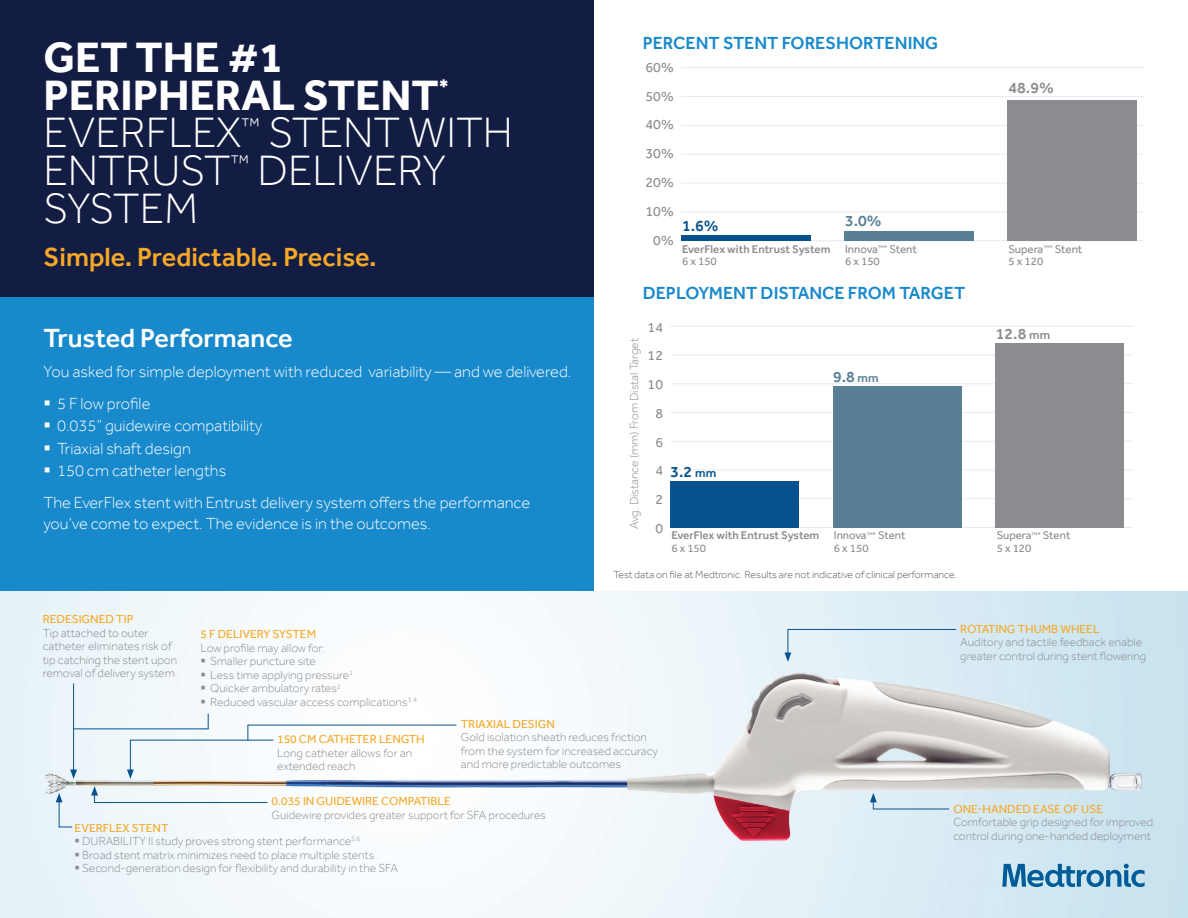
<style>
.page{position:relative;width:1188px;height:918px;background:#fff}
.page>*{position:absolute;margin:0;border:0;box-sizing:border-box;transform-origin:0 0}
.t1{font:300 43.65px/37.5px "Effra";color:#fff}
.t2{font:500 27px "Effra";color:#f6a826}
.t3{font:500 27px "Effra";color:#fff}
.t4{font:500 18px "Effra";color:#1889cb}
.t5{font:300 16.5px/21px "Effra";color:#fff}
.t6{font:500 15.9px "Effra";color:#8a8c8f}
.t7{font:500 15.9px "Effra";color:#07528e}
.t8{font:500 15.9px "Effra";color:#587f96}
.t9{font:14.25px/28.8px "Effra";color:#8a8c8f;text-align:center}
.t10{font:14.1px/28.7px "Effra";color:#8a8c8f;text-align:center}
.t11{font:300 12px/13.5px "Effra";color:#8a8c8f}
.t12{font:12px "Effra";color:#f6a826}
.t13{font:11.55px/12.5px "Effra";color:#8a8c8f}
.t14{font:500 11.55px/12.5px "Effra";color:#8a8c8f}
.t15{font:300 10.5px "Effra";color:#57585a}
.s1{font-weight:700}
.s2{font-weight:400}
.s3{font-size:12.3px}
</style>
<div class="page">
<div style="left:0;top:0;width:594px;height:591px;background:#1889cb"></div>
<div style="left:0;top:0;width:594px;height:297px;background:#131c42"></div>
<img style="left:0;top:591px;width:1188px;height:327px">
<svg style="left:870px;top:793px;width:80px;height:17px"></svg>
<div style="left:784px;top:629px;width:173px;height:33px;background:#deeef6"></div>
<svg style="left:56px;top:793px;width:17px;height:35px"></svg>
<svg style="left:91px;top:786px;width:177px;height:17px"></svg>
<hr style="left:73px;top:683px;width:1px;height:89px;background:#07528e">
<svg style="left:70px;top:769px;width:7px;height:10px"></svg>
<hr style="left:74px;top:729px;width:135px;height:1px;background:#07528e">
<div style="left:127px;top:714px;width:147px;height:65px;background:#f3f9fd"></div>
<hr style="left:248px;top:725px;width:208px;height:1px;background:#07528e">
<svg style="left:1002px;top:864px;width:143px;height:23px;background:#71a7c9"></svg>
<hr style="left:681px;top:67px;width:464px;height:1px;background:#e9eaeb">
<hr style="left:681px;top:96px;width:464px;height:1px;background:#e9eaeb">
<hr style="left:681px;top:125px;width:464px;height:1px;background:#e9eaeb">
<hr style="left:681px;top:154px;width:464px;height:1px;background:#e9eaeb">
<hr style="left:681px;top:183px;width:464px;height:1px;background:#e9eaeb">
<hr style="left:681px;top:211px;width:464px;height:1px;background:#e9eaeb">
<hr style="left:681px;top:240px;width:464px;height:1px;background:#e9eaeb">
<div style="left:681px;top:236px;width:129px;height:5px;background:#07528e"></div>
<div style="left:844px;top:232px;width:129px;height:9px;background:#587f96"></div>
<div style="left:1007px;top:100px;width:129px;height:141px;background:#8a8c8f"></div>
<hr style="left:670px;top:355px;width:463px;height:1px;background:#e9eaeb">
<hr style="left:670px;top:326px;width:463px;height:1px;background:#e9eaeb">
<hr style="left:670px;top:383px;width:463px;height:1px;background:#e9eaeb">
<hr style="left:670px;top:412px;width:463px;height:1px;background:#e9eaeb">
<hr style="left:670px;top:441px;width:463px;height:1px;background:#e9eaeb">
<hr style="left:670px;top:470px;width:463px;height:1px;background:#e9eaeb">
<hr style="left:670px;top:498px;width:463px;height:1px;background:#e9eaeb">
<hr style="left:670px;top:527px;width:463px;height:1px;background:#e9eaeb">
<div style="left:670px;top:481px;width:129px;height:46px;background:#07528e"></div>
<div style="left:833px;top:386px;width:129px;height:141px;background:#587f96"></div>
<div style="left:995px;top:343px;width:129px;height:184px;background:#8a8c8f"></div>
<p class="t1" style="left:44px;top:39px;width:471px"><span class="s1">GET THE #1<br>PERIPHERAL STENT</span><sup>*<br></sup>EVERFLEX<sup>™</sup> STENT WITH<br>ENTRUST<sup>™</sup> DELIVERY<br>SYSTEM</p>
<p class="t2" style="left:44px;top:241px;width:335px">Simple. Predictable. Precise.</p>
<p class="t3" style="left:44px;top:322px;width:251px">Trusted Performance</p>
<p class="t5" style="left:44px;top:361px;width:529px">You asked for simple deployment with reduced variability — and we delivered.</p>
<p class="t5" style="left:44px;top:392px;width:108px">▪ 5 F low profile</p>
<p class="t5" style="left:44px;top:415px;width:220px">▪ 0.035” guidewire compatibility</p>
<p class="t5" style="left:44px;top:437px;width:149px">▪ Triaxial shaft design</p>
<p class="t5" style="left:44px;top:460px;width:184px">▪ 150 cm catheter lengths</p>
<p class="t5" style="left:44px;top:491px;width:488px">The EverFlex stent with Entrust delivery system offers the performance you’ve come to expect. The evidence is in the outcomes.</p>
<p class="t12" style="left:43px;top:612px;width:92px">REDESIGNED TIP</p>
<p class="t11" style="left:43px;top:626px;width:136px">Tip attached to outer catheter eliminates risk of tip catching the stent upon removal of delivery system</p>
<p class="t12" style="left:200px;top:627px;width:117px">5 F DELIVERY SYSTEM</p>
<p class="t11" style="left:200px;top:641px;width:126px">Low profile may allow for:</p>
<p class="t11" style="left:200px;top:655px;width:117px">▪ Smaller puncture site</p>
<p class="t11" style="left:200px;top:668px;width:154px">▪ Less time applying pressure<sup>1</sup></p>
<p class="t11" style="left:200px;top:682px;width:142px">▪ Quicker ambulatory rates<sup>2</sup></p>
<p class="t11" style="left:200px;top:695px;width:218px">▪ Reduced vascular access complications<sup>3,4</sup></p>
<p class="t4" style="left:643px;top:32px;width:297px">PERCENT STENT FORESHORTENING</p>
<p class="t9" style="left:646px;top:52px;width:30px">60%<br>50%<br>40%<br>30%<br>20%<br>10%<br>0%</p>
<p class="t7" style="left:682px;top:216px;width:38px">1.6%</p>
<p class="t8" style="left:845px;top:212px;width:38px">3.0%</p>
<p class="t6" style="left:1009px;top:78px;width:47px">48.9%</p>
<p class="t14" style="left:682px;top:242px;width:150px">EverFlex with Entrust System<br><span class="s2">6 x 150</span></p>
<p class="t13" style="left:845px;top:242px;width:73px">Innova<sup>™*</sup> Stent<br>6 x 150</p>
<p class="t13" style="left:1008px;top:242px;width:75px">Supera<sup>™*</sup> Stent<br>5 x 120</p>
<p class="t4" style="left:643px;top:282px;width:324px">DEPLOYMENT DISTANCE FROM TARGET</p>
<p class="t11" style="left:627px;top:529px;width:192px;rotate:-90deg">Avg. Distance (mm) From Distal Target</p>
<p class="t10" style="left:648px;top:313px;width:17px">14<br>12<br>10<br>8<br>6<br>4<br>2<br>0</p>
<p class="t7" style="left:671px;top:462px;width:47px">3.2 <span class="s3">mm</span></p>
<p class="t8" style="left:833px;top:367px;width:47px">9.8 <span class="s3">mm</span></p>
<p class="t6" style="left:996px;top:324px;width:56px">12.8 <span class="s3">mm</span></p>
<p class="t14" style="left:671px;top:529px;width:150px">EverFlex with Entrust System<br><span class="s2">6 x 150</span></p>
<p class="t13" style="left:834px;top:529px;width:73px">Innova<sup>™*</sup> Stent<br>6 x 150</p>
<p class="t13" style="left:997px;top:529px;width:75px">Supera<sup>™*</sup> Stent<br>5 x 120</p>
<p class="t15" style="left:614px;top:569px;width:345px">Test data on file at Medtronic. Results are not indicative of clinical performance.</p>
<p class="t12" style="left:960px;top:622px;width:141px">ROTATING THUMB WHEEL</p>
<p class="t11" style="left:960px;top:635px;width:188px">Auditory and tactile feedback enable greater control during stent flowering</p>
<p class="t12" style="left:461px;top:717px;width:96px">TRIAXIAL DESIGN</p>
<p class="t11" style="left:461px;top:730px;width:199px">Gold isolation sheath reduces friction from the system for increased accuracy and more predictable outcomes</p>
<p class="t12" style="left:277px;top:732px;width:149px">150 CM CATHETER LENGTH</p>
<p class="t11" style="left:277px;top:746px;width:137px">Long catheter allows for an extended reach</p>
<p class="t12" style="left:272px;top:794px;width:181px">0.035 IN GUIDEWIRE COMPATIBLE</p>
<p class="t11" style="left:272px;top:808px;width:276px">Guidewire provides greater support for SFA procedures</p>
<p class="t12" style="left:75px;top:821px;width:95px">EVERFLEX STENT</p>
<p class="t11" style="left:75px;top:835px;width:287px">▪ DURABILITY II study proves strong stent performance<sup>5,6</sup></p>
<p class="t11" style="left:75px;top:848px;width:301px">▪ Broad stent matrix minimizes need to place multiple stents</p>
<p class="t11" style="left:75px;top:862px;width:325px">▪ Second-generation design for flexibility and durability in the SFA</p>
<p class="t12" style="left:953px;top:802px;width:151px">ONE-HANDED EASE OF USE</p>
<p class="t11" style="left:953px;top:816px;width:202px">Comfortable grip designed for improved control during one-handed deployment</p>
</div>
